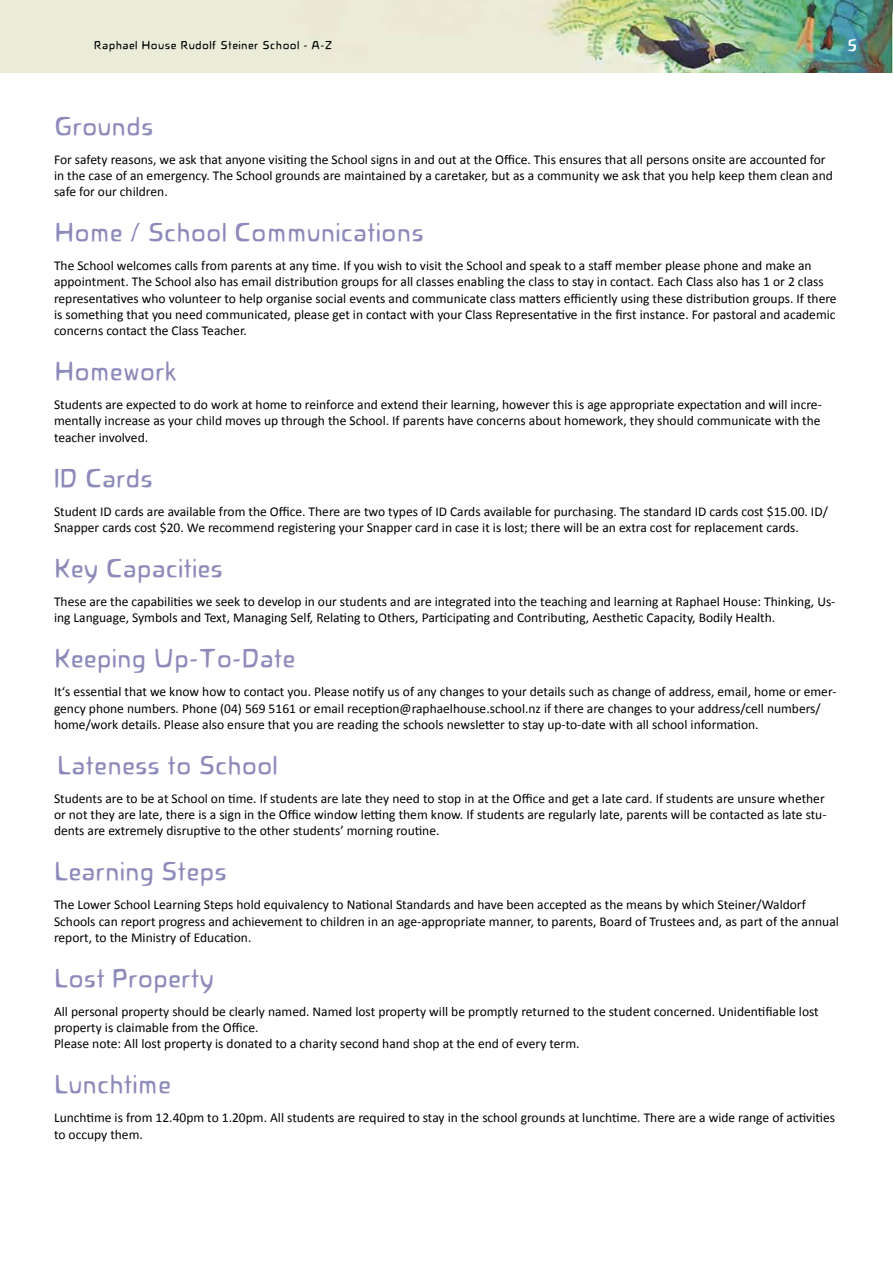
<style>
.page{position:relative;width:893px;height:1263px;background:#fff}
.page>*{position:absolute;margin:0;border:0;box-sizing:border-box;transform-origin:0 0}
.t1{font:300 27px "Novalis";color:#8e8aba}
.t2{font:300 19.5px "Novalis";color:#fff}
.t3{font:13.5px/16.2px "Calibri";color:#000}
.t4{font:300 12px "Novalis";letter-spacing:.03em;color:#000}
</style>
<div class="page">
<img style="left:0;top:0;width:893px;height:72px">
<p class="t4" style="left:94px;top:38px;width:240px">Raphael House Rudolf Steiner School - A-Z</p>
<h2 class="t2" style="left:847px;top:34px;width:12px">5</h2>
<h1 class="t1" style="left:54px;top:111px;width:101px">Grounds</h1>
<p class="t3" style="left:54px;top:151px;width:780px">For safety reasons, we ask that anyone visiting the School signs in and out at the Office. This ensures that all persons onsite are accounted for in the case of an emergency. The School grounds are maintained by a caretaker, but as a community we ask that you help keep them clean and safe for our children.</p>
<h1 class="t1" style="left:54px;top:217px;width:371px">Home / School Communications</h1>
<p class="t3" style="left:54px;top:258px;width:784px">The School welcomes calls from parents at any time. If you wish to visit the School and speak to a staff member please phone and make an appointment. The School also has email distribution groups for all classes enabling the class to stay in contact. Each Class also has 1 or 2 class representatives who volunteer to help organise social events and communicate class matters efficiently using these distribution groups. If there is something that you need communicated, please get in contact with your Class Representative in the first instance. For pastoral and academic concerns contact the Class Teacher.</p>
<h1 class="t1" style="left:54px;top:356px;width:125px">Homework</h1>
<p class="t3" style="left:54px;top:397px;width:769px;text-align:justify">Students are expected to do work at home to reinforce and extend their learning, however this is age appropriate expectation and will incre&shy;mentally increase as your child moves up through the School. If parents have concerns about homework, they should communicate with the teacher involved.</p>
<h1 class="t1" style="left:54px;top:462px;width:100px">ID Cards</h1>
<p class="t3" style="left:54px;top:503px;width:775px">Student ID cards are available from the Office. There are two types of ID Cards available for purchasing. The standard ID cards cost $15.00. ID/<br>Snapper cards cost $20. We recommend registering your Snapper card in case it is lost; there will be an extra cost for replacement cards.</p>
<h1 class="t1" style="left:54px;top:553px;width:171px">Key Capacities</h1>
<p class="t3" style="left:54px;top:593px;width:783px">These are the capabilities we seek to develop in our students and are integrated into the teaching and learning at Raphael House: Thinking, Us&shy;ing Language, Symbols and Text, Managing Self, Relating to Others, Participating and Contributing, Aesthetic Capacity, Bodily Health.</p>
<h1 class="t1" style="left:54px;top:643px;width:243px">Keeping Up-To-Date</h1>
<p class="t3" style="left:54px;top:684px;width:784px">It‘s essential that we know how to contact you. Please notify us of any changes to your details such as change of address, email, home or emer&shy;gency phone numbers. Phone (04) 569 5161 or email reception@raphaelhouse.school.nz if there are changes to your address/cell numbers/ home/work details. Please also ensure that you are reading the schools newsletter to stay up-to-date with all school information.</p>
<h1 class="t1" style="left:57px;top:750px;width:222px">Lateness to School</h1>
<p class="t3" style="left:54px;top:790px;width:774px">Students are to be at School on time. If students are late they need to stop in at the Office and get a late card. If students are unsure whether or not they are late, there is a sign in the Office window letting them know. If students are regularly late, parents will be contacted as late stu&shy;dents are extremely disruptive to the other students’ morning routine.</p>
<h1 class="t1" style="left:54px;top:856px;width:174px">Learning Steps</h1>
<p class="t3" style="left:54px;top:897px;width:786px">The Lower School Learning Steps hold equivalency to National Standards and have been accepted as the means by which Steiner/Waldorf<br>Schools can report progress and achievement to children in an age-appropriate manner, to parents, Board of Trustees and, as part of the annual report, to the Ministry of Education.</p>
<h1 class="t1" style="left:54px;top:963px;width:162px">Lost Property</h1>
<p class="t3" style="left:54px;top:1003px;width:766px">All personal property should be clearly named. Named lost property will be promptly returned to the student concerned. Unidentifiable lost property is claimable from the Office.<br>Please note: All lost property is donated to a charity second hand shop at the end of every term.</p>
<h1 class="t1" style="left:54px;top:1069px;width:119px">Lunchtime</h1>
<p class="t3" style="left:54px;top:1110px;width:782px">Lunchtime is from 12.40pm to 1.20pm. All students are required to stay in the school grounds at lunchtime. There are a wide range of activities to occupy them.</p>
</div>
